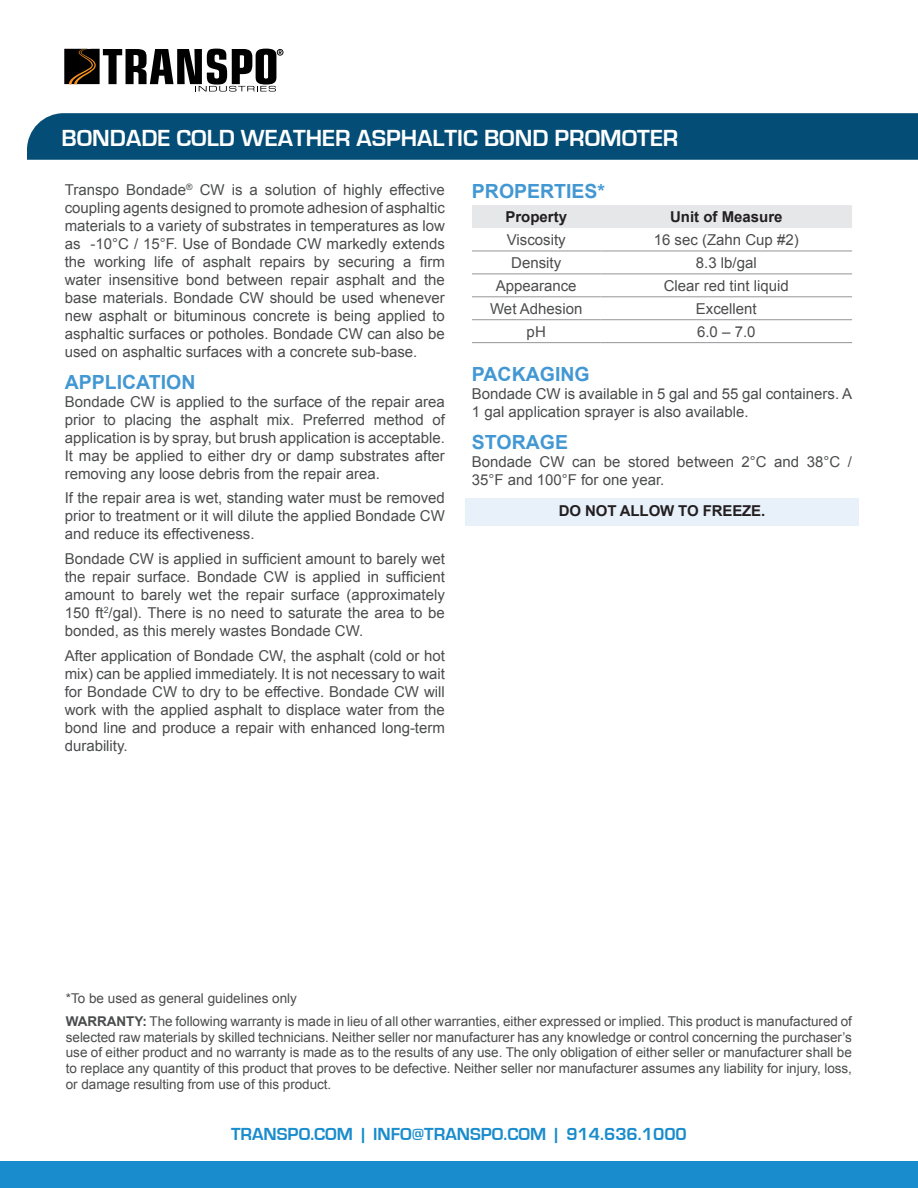
<style>
.page{position:relative;width:918px;height:1188px;background:#fff}
.page>*{position:absolute;margin:0;border:0;box-sizing:border-box;transform-origin:0 0}
.t1{font:700 24px "Eurostile";color:#fff}
.t2{font:700 19.5px "Arial";color:#4398d3}
.t3{font:700 18px "Eurostile";color:#198ccd}
.t4{font:15px/18px "Arial";color:#4b4c4d;text-align:justify}
.t5{font:700 15px "Arial";color:#231f20}
.t6{font:13.5px/15.8px "Arial";letter-spacing:-.005em;color:#4b4c4d}
.s1{font-weight:700}
</style>
<div class="page">
<div style="left:27px;top:113px;width:891px;height:47px;background:#034d76"></div>
<div style="left:0;top:1161px;width:918px;height:27px;background:#198ccd"></div>
<svg style="left:64px;top:49px;width:219px;height:43px"></svg>
<div style="left:465px;top:499px;width:394px;height:27px;background:#e8f0f9"></div>
<div style="left:472px;top:205px;width:380px;height:23px;background:#e6e7e9"></div>
<hr style="left:472px;top:251px;width:128px;height:1px;background:#939598">
<hr style="left:600px;top:251px;width:252px;height:1px;background:#939598">
<hr style="left:472px;top:274px;width:128px;height:1px;background:#939598">
<hr style="left:600px;top:274px;width:252px;height:1px;background:#939598">
<hr style="left:472px;top:296px;width:128px;height:1px;background:#939598">
<hr style="left:600px;top:296px;width:252px;height:1px;background:#939598">
<hr style="left:472px;top:319px;width:128px;height:1px;background:#939598">
<hr style="left:600px;top:319px;width:252px;height:1px;background:#939598">
<hr style="left:472px;top:342px;width:128px;height:1px;background:#939598">
<hr style="left:600px;top:342px;width:252px;height:1px;background:#939598">
<h1 class="t1" style="left:62px;top:125px;width:618px">BONDADE COLD WEATHER ASPHALTIC BOND PROMOTER</h1>
<p class="t4" style="left:65px;top:181px;width:382px">Transpo Bondade<sup>®</sup> CW is a solution of highly effective coupling agents designed to promote adhesion of asphaltic materials to a variety of substrates in temperatures as low as -10°C / 15°F. Use of Bondade CW markedly extends the working life of asphalt repairs by securing a firm water insensitive bond between repair asphalt and the base materials. Bondade CW should be used whenever new asphalt or bituminous concrete is being applied to asphaltic surfaces or potholes. Bondade CW can also be used on asphaltic surfaces with a concrete sub-base.</p>
<h2 class="t2" style="left:65px;top:369px;width:132px">APPLICATION</h2>
<p class="t4" style="left:65px;top:392px;width:382px">Bondade CW is applied to the surface of the repair area prior to placing the asphalt mix. Preferred method of application is by spray, but brush application is acceptable.<br>It may be applied to either dry or damp substrates after removing any loose debris from the repair area.</p>
<p class="t4" style="left:65px;top:489px;width:382px">If the repair area is wet, standing water must be removed prior to treatment or it will dilute the applied Bondade CW and reduce its effectiveness.</p>
<p class="t4" style="left:65px;top:550px;width:382px">Bondade CW is applied in sufficient amount to barely wet the repair surface. Bondade CW is applied in sufficient amount to barely wet the repair surface (approximately 150 ft<sup>2</sup>/gal). There is no need to saturate the area to be bonded, as this merely wastes Bondade CW.</p>
<p class="t4" style="left:65px;top:647px;width:382px">After application of Bondade CW, the asphalt (cold or hot mix) can be applied immediately. It is not necessary to wait for Bondade CW to dry to be effective. Bondade CW will work with the applied asphalt to displace water from the bond line and produce a repair with enhanced long-term durability.</p>
<h2 class="t2" style="left:472px;top:179px;width:135px">PROPERTIES*</h2>
<p class="t5" style="left:505px;top:207px;width:63px">Property</p>
<p class="t5" style="left:670px;top:207px;width:114px">Unit of Measure</p>
<p class="t4" style="left:507px;top:231px;width:60px">Viscosity</p>
<p class="t4" style="left:654px;top:231px;width:147px">16 sec (Zahn Cup #2)</p>
<p class="t4" style="left:511px;top:254px;width:52px">Density</p>
<p class="t4" style="left:696px;top:254px;width:62px">8.3 lb/gal</p>
<p class="t4" style="left:496px;top:277px;width:82px">Appearance</p>
<p class="t4" style="left:664px;top:277px;width:127px">Clear red tint liquid</p>
<p class="t4" style="left:490px;top:300px;width:94px">Wet Adhesion</p>
<p class="t4" style="left:696px;top:300px;width:62px">Excellent</p>
<p class="t4" style="left:527px;top:323px;width:21px">pH</p>
<p class="t4" style="left:697px;top:323px;width:60px">6.0 – 7.0</p>
<h2 class="t2" style="left:472px;top:362px;width:119px">PACKAGING</h2>
<p class="t4" style="left:472px;top:385px;width:382px">Bondade CW is available in 5 gal and 55 gal containers. A<br>1 gal application sprayer is also available.</p>
<h2 class="t2" style="left:472px;top:429px;width:98px">STORAGE</h2>
<p class="t4" style="left:472px;top:453px;width:382px">Bondade CW can be stored between 2°C and 38°C /<br>35°F and 100°F for one year.</p>
<p class="t5" style="left:559px;top:501px;width:208px">DO NOT ALLOW TO FREEZE.</p>
<p class="t6" style="left:66px;top:988px;width:788px;line-height:22.5px">*To be used as general guidelines only<br><span class="s1">WARRANTY:</span> The following warranty is made in lieu of all other warranties, either expressed or implied. This product is manufactured of</p>
<p class="t6" style="left:66px;top:1029px;width:788px;text-align:justify">selected raw materials by skilled technicians. Neither seller nor manufacturer has any knowledge or control concerning the purchaser’s use of either product and no warranty is made as to the results of any use. The only obligation of either seller or manufacturer shall be to replace any quantity of this product that proves to be defective. Neither seller nor manufacturer assumes any liability for injury, loss, or damage resulting from use of this product.</p>
<p class="t3" style="left:231px;top:1124px;width:457px">TRANSPO.COM | INFO@TRANSPO.COM | 914.636.1000</p>
</div>
